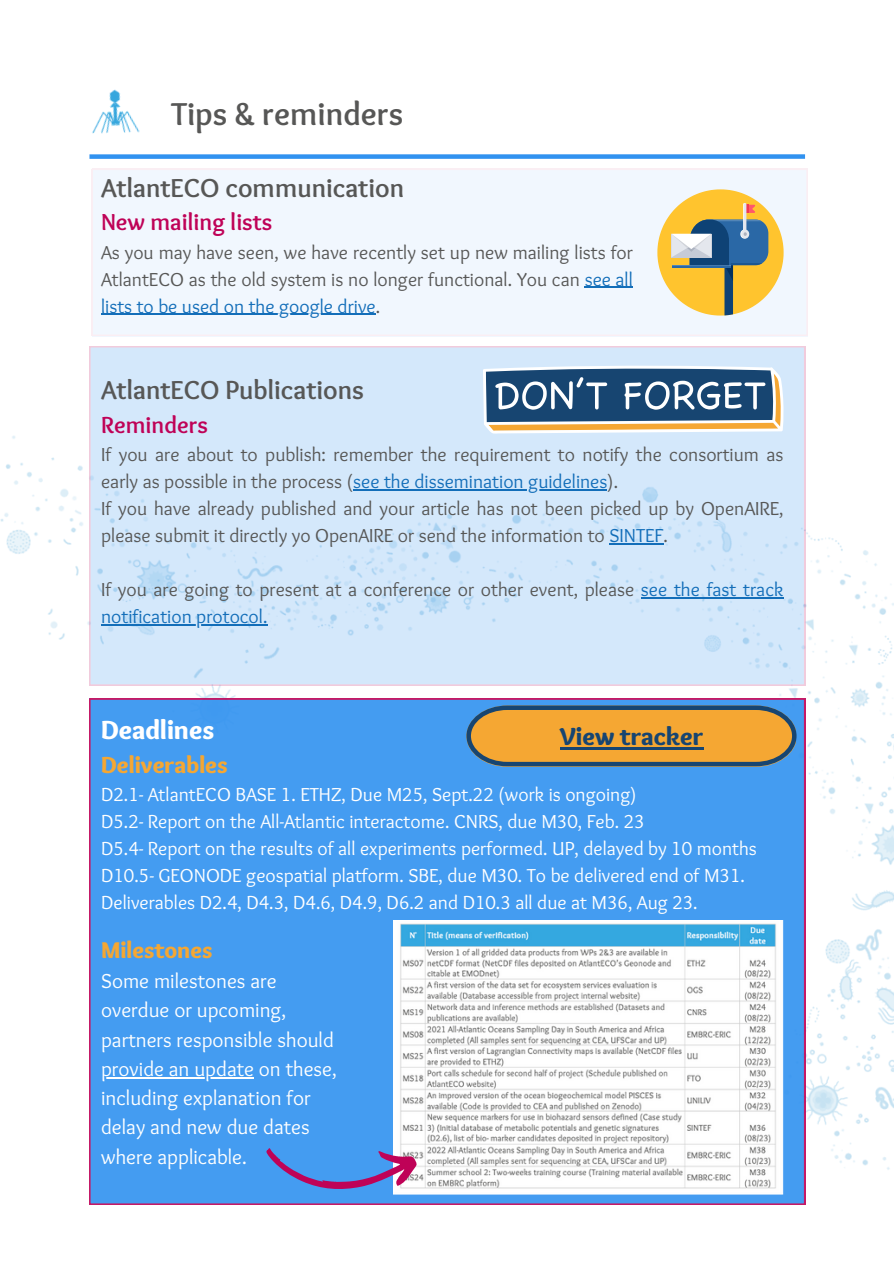
<style>
.page{position:relative;width:894px;height:1264px;background:#fff}
.page>*{position:absolute;margin:0;border:0;box-sizing:border-box;transform-origin:0 0}
.t1{font:700 33px "Overlock";color:#575756}
.t2{font:700 27px "Overlock";color:#575756}
.t3{font:900 27px "Overlock";color:#fff}
.t4{font:900 25.5px "Overlock";color:#174571}
.t5{font:700 24px "Overlock";color:#bf0257}
.t6{font:900 24px "Overlock";color:#f5a733}
.t7{font:900 23.55px "Overlock";color:#f5a733}
.t8{font:21px/29.2px "Overlock";color:#fff}
.t9{font:19.5px/27px "Overlock";color:#575756}
.t10{font:19.5px/27px "Overlock";color:#fff}
.s1{color:#136eb9}
</style>
<div class="page">
<img style="left:0;top:154px;width:893px;height:1051px">
<div style="left:89px;top:154px;width:715px;height:5px;background:#3192f0"></div>
<img style="left:92px;top:89px;width:48px;height:45px">
<div style="left:89px;top:346px;width:715px;height:339px;background:#d4e8fb"></div>
<hr style="left:353px;top:489px;width:61px;height:1px;background:#136eb9">
<hr style="left:414px;top:489px;width:193px;height:1px;background:#136eb9">
<hr style="left:609px;top:543px;width:54px;height:1px;background:#136eb9">
<hr style="left:640px;top:597px;width:143px;height:1px;background:#136eb9">
<hr style="left:101px;top:624px;width:162px;height:1px;background:#136eb9">
<svg style="left:483px;top:365px;width:300px;height:69px"></svg>
<div style="left:92px;top:169px;width:715px;height:167px;background:#f1f7fe"></div>
<svg style="left:657px;top:189px;width:126px;height:126px"></svg>
<div style="left:89px;top:698px;width:715px;height:506px;background:#449cf1"></div>
<img style="left:394px;top:920px;width:389px;height:274px">
<svg style="left:266px;top:1147px;width:151px;height:43px;background:#6e83d0"></svg>
<svg style="left:466px;top:705px;width:330px;height:61px;background:#c79647"></svg>
<hr style="left:559px;top:747px;width:144px;height:2px;background:#174571">
<hr style="left:584px;top:287px;width:48px;height:1px;background:#136eb9">
<hr style="left:101px;top:314px;width:123px;height:1px;background:#136eb9">
<hr style="left:224px;top:314px;width:151px;height:1px;background:#136eb9">
<hr style="left:101px;top:1076px;width:153px;height:2px;background:#fff">
<h1 class="t1" style="left:171px;top:93px;width:233px">Tips &amp; reminders</h1>
<h2 class="t2" style="left:101px;top:171px;width:304px">AtlantECO communication</h2>
<p class="t5" style="left:101px;top:207px;width:173px">New mailing lists</p>
<p class="t9" style="left:101px;top:238px;width:533px;text-align:justify">As you may have seen, we have recently set up new mailing lists for AtlantECO as the old system is no longer functional. You can <span class="s1">see all lists to be used on the google drive</span>.</p>
<h2 class="t2" style="left:101px;top:373px;width:264px">AtlantECO Publications</h2>
<p class="t5" style="left:101px;top:409px;width:108px">Reminders</p>
<p class="t9" style="left:101px;top:440px;width:684px">If you are about to publish: remember the requirement to notify the consortium as early as possible in the process (<span class="s1">see the dissemination guidelines</span>).<br>If you have already published and your article has not been picked up by OpenAIRE, please submit it directly yo OpenAIRE or send the information to <span class="s1">SINTEF</span>.</p>
<p class="t9" style="left:101px;top:575px;width:683px">If you are going to present at a conference or other event, please <span class="s1">see the fast track notification protocol.</span></p>
<h2 class="t3" style="left:101px;top:712px;width:114px">Deadlines</h2>
<p class="t6" style="left:101px;top:749px;width:128px">Deliverables</p>
<p class="t10" style="left:101px;top:780px;width:657px">D2.1- AtlantECO BASE 1. ETHZ, Due M25, Sept.22 (work is ongoing)<br>D5.2- Report on the All-Atlantic interactome. CNRS, due M30, Feb. 23<br>D5.4- Report on the results of all experiments performed. UP, delayed by 10 months D10.5- GEONODE geospatial platform. SBE, due M30. To be delivered end of M31.<br>Deliverables D2.4, D4.3, D4.6, D4.9, D6.2 and D10.3 all due at M36, Aug 23.</p>
<h3 class="t4" style="left:559px;top:720px;width:145px">View tracker</h3>
<p class="t7" style="left:101px;top:934px;width:113px">Milestones</p>
<p class="t8" style="left:101px;top:965px;width:237px">Some milestones are overdue or upcoming, partners responsible should provide an update on these, including explanation for delay and new due dates where applicable.</p>
</div>
